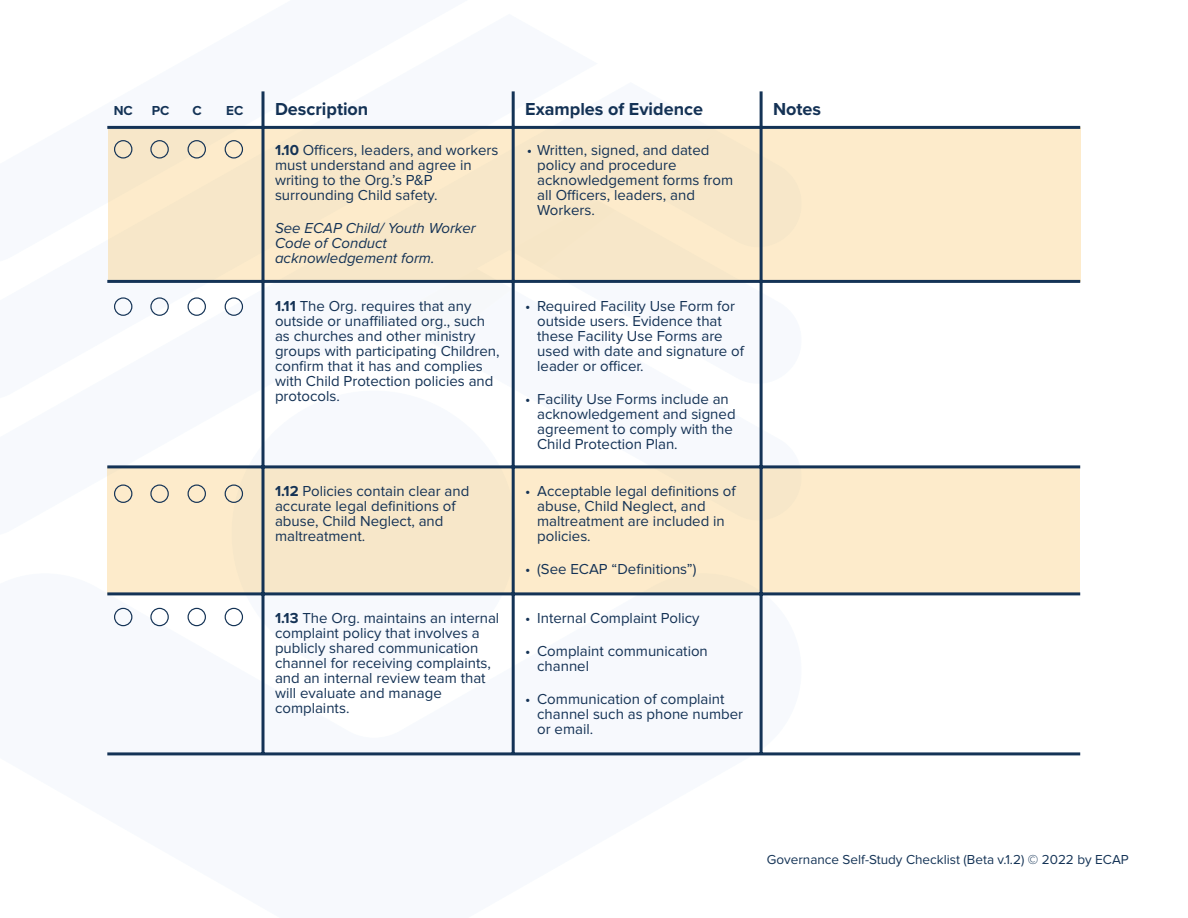
<style>
.page{position:relative;width:1188px;height:918px;background:#fff}
.page>*{position:absolute;margin:0;border:0;box-sizing:border-box;transform-origin:0 0}
.t1{font:700 18px "Proxima Nova";color:#143255}
.t2{font:15px/15px "Proxima Nova";color:#143255}
.t3{font:italic 15px/15px "Proxima Nova";color:#143255}
.t4{font:13.5px "Proxima Nova";color:#143356}
.t5{font:700 13.5px "Proxima Nova";color:#143356}
.s1{font-weight:700}
</style>
<div class="page">
<img style="left:107px;top:91px;width:974px;height:665px">
<div style="left:108px;top:127px;width:972px;height:154px;background:#f7e7c9"></div>
<div style="left:107px;top:466px;width:972px;height:128px;background:#fdebcb"></div>
<hr style="left:262px;top:91px;width:3px;height:663px;background:#143356">
<hr style="left:512px;top:91px;width:3px;height:663px;background:#143356">
<hr style="left:760px;top:91px;width:3px;height:663px;background:#143356">
<hr style="left:107px;top:126px;width:973px;height:3px;background:#143356">
<hr style="left:107px;top:280px;width:973px;height:3px;background:#143356">
<hr style="left:107px;top:465px;width:973px;height:3px;background:#143356">
<hr style="left:107px;top:592px;width:973px;height:3px;background:#143356">
<hr style="left:107px;top:752px;width:973px;height:3px;background:#143356">
<div style="left:114px;top:608px;width:18px;height:18px;border:1px solid #143356;border-radius:50%"></div>
<div style="left:150px;top:608px;width:19px;height:18px;border:1px solid #143356;border-radius:50%"></div>
<div style="left:188px;top:608px;width:18px;height:18px;border:1px solid #143356;border-radius:50%"></div>
<div style="left:225px;top:608px;width:18px;height:18px;border:1px solid #143356;border-radius:50%"></div>
<div style="left:114px;top:484px;width:18px;height:19px;border:1px solid #143356;border-radius:50%"></div>
<div style="left:150px;top:484px;width:19px;height:19px;border:1px solid #143356;border-radius:50%"></div>
<div style="left:188px;top:484px;width:18px;height:19px;border:1px solid #143356;border-radius:50%"></div>
<div style="left:225px;top:484px;width:18px;height:19px;border:1px solid #143356;border-radius:50%"></div>
<div style="left:114px;top:297px;width:18px;height:19px;border:1px solid #143356;border-radius:50%"></div>
<div style="left:150px;top:297px;width:19px;height:19px;border:1px solid #143356;border-radius:50%"></div>
<div style="left:188px;top:297px;width:18px;height:19px;border:1px solid #143356;border-radius:50%"></div>
<div style="left:225px;top:297px;width:18px;height:19px;border:1px solid #143356;border-radius:50%"></div>
<div style="left:114px;top:140px;width:18px;height:19px;border:1px solid #143356;border-radius:50%"></div>
<div style="left:150px;top:140px;width:19px;height:19px;border:1px solid #143356;border-radius:50%"></div>
<div style="left:188px;top:140px;width:18px;height:19px;border:1px solid #143356;border-radius:50%"></div>
<div style="left:225px;top:140px;width:18px;height:19px;border:1px solid #143356;border-radius:50%"></div>
<p class="t5" style="left:114px;top:104px;width:21px">NC</p>
<p class="t5" style="left:152px;top:104px;width:19px">PC</p>
<p class="t5" style="left:193px;top:104px;width:11px">C</p>
<p class="t5" style="left:226px;top:104px;width:19px">EC</p>
<p class="t1" style="left:275px;top:101px;width:95px">Description</p>
<p class="t1" style="left:525px;top:101px;width:179px">Examples of Evidence</p>
<p class="t1" style="left:773px;top:101px;width:50px">Notes</p>
<p class="t2" style="left:275px;top:144px;width:225px"><span class="s1">1.10</span> Officers, leaders, and workers must understand and agree in writing to the Org.’s P&amp;P surrounding Child safety.</p>
<p class="t3" style="left:275px;top:222px;width:202px">See ECAP Child/ Youth Worker<br>Code of Conduct acknowledgement form.</p>
<p class="t2" style="left:537px;top:144px;width:198px;text-indent:-10px">• Written, signed, and dated policy and procedure acknowledgement forms from all Officers, leaders, and<br>Workers.</p>
<p class="t2" style="left:275px;top:299px;width:226px"><span class="s1">1.11</span> The Org. requires that any outside or unaffiliated org., such as churches and other ministry groups with participating Children, confirm that it has and complies with Child Protection policies and protocols.</p>
<p class="t2" style="left:537px;top:299px;width:208px;text-indent:-12px">• Required Facility Use Form for outside users. Evidence that these Facility Use Forms are used with date and signature of leader or officer.</p>
<p class="t2" style="left:537px;top:392px;width:200px;text-indent:-12px">• Facility Use Forms include an acknowledgement and signed agreement to comply with the<br>Child Protection Plan.</p>
<p class="t2" style="left:275px;top:485px;width:196px"><span class="s1">1.12</span> Policies contain clear and accurate legal definitions of abuse, Child Neglect, and maltreatment.</p>
<p class="t2" style="left:537px;top:485px;width:200px;text-indent:-12px">• Acceptable legal definitions of abuse, Child Neglect, and maltreatment are included in policies.</p>
<p class="t2" style="left:525px;top:563px;width:173px">• (See ECAP “Definitions”)</p>
<p class="t2" style="left:275px;top:612px;width:226px"><span class="s1">1.13</span> The Org. maintains an internal complaint policy that involves a publicly shared communication channel for receiving complaints, and an internal review team that will evaluate and manage complaints.</p>
<p class="t2" style="left:525px;top:612px;width:176px">• Internal Complaint Policy</p>
<p class="t2" style="left:537px;top:645px;width:172px;text-indent:-12px">• Complaint communication channel</p>
<p class="t2" style="left:537px;top:693px;width:208px;text-indent:-12px">• Communication of complaint channel such as phone number or email.</p>
<p class="t4" style="left:767px;top:853px;width:363px">Governance Self-Study Checklist (Beta v.1.2) © 2022 by ECAP</p>
</div>
